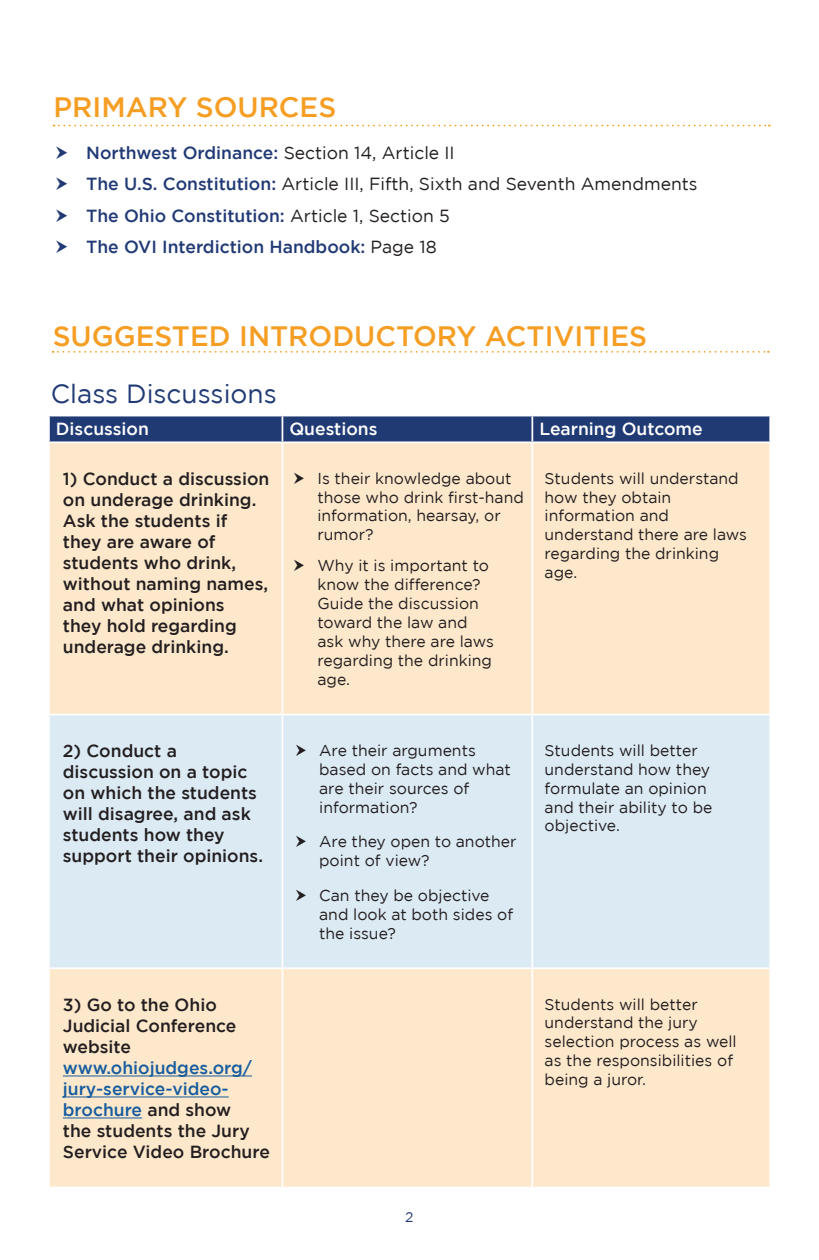
<style>
.page{position:relative;width:819px;height:1260px;background:#fff}
.page>*{position:absolute;margin:0;border:0;box-sizing:border-box;transform-origin:0 0}
.t1{font:500 28px "Gotham";color:#f59e23}
.t2{font:26.25px "Gotham";color:#203a74}
.t3{font:500 17.5px/21px "Gotham";color:#231f20}
.t4{font:500 17.5px "Gotham";color:#213a75}
.t5{font:17.5px "Gotham";color:#231f20}
.t6{font:500 17.5px "Gotham";color:#fff}
.t7{font:15.75px/18.9px "Gotham";color:#231f20}
.t8{font:14px "Gotham";color:#213a75}
.s1{font-weight:400;color:#231f20}
.s2{font-weight:500;color:#213a75}
.s3{color:#175d9e}
</style>
<div class="page">
<svg style="left:53px;top:351px;width:716px;height:2px"></svg>
<div style="left:50px;top:443px;width:719px;height:744px;background:#fde8cc"></div>
<div style="left:50px;top:715px;width:719px;height:252px;background:#dceaf4"></div>
<div style="left:49px;top:416px;width:720px;height:25px;background:#203a74"></div>
<hr style="left:531px;top:416px;width:2px;height:25px;background:#fff">
<hr style="left:282px;top:443px;width:1px;height:271px;background:#fff">
<hr style="left:531px;top:443px;width:2px;height:271px;background:#fff">
<hr style="left:48px;top:714px;width:234px;height:1px;background:#fff">
<hr style="left:282px;top:714px;width:250px;height:1px;background:#fff">
<hr style="left:282px;top:715px;width:1px;height:252px;background:#fff">
<hr style="left:532px;top:714px;width:239px;height:1px;background:#fff">
<hr style="left:531px;top:715px;width:2px;height:252px;background:#fff">
<hr style="left:48px;top:967px;width:234px;height:2px;background:#fff">
<hr style="left:282px;top:967px;width:250px;height:2px;background:#fff">
<hr style="left:282px;top:969px;width:1px;height:218px;background:#fff">
<hr style="left:532px;top:967px;width:239px;height:2px;background:#fff">
<hr style="left:531px;top:969px;width:2px;height:218px;background:#fff">
<hr style="left:63px;top:1076px;width:189px;height:1px;background:#175d9e">
<hr style="left:63px;top:1097px;width:166px;height:1px;background:#175d9e">
<hr style="left:63px;top:1118px;width:79px;height:1px;background:#175d9e">
<svg style="left:54px;top:125px;width:716px;height:1px"></svg>
<svg style="left:294px;top:472px;width:10px;height:12px"></svg>
<svg style="left:294px;top:560px;width:10px;height:11px"></svg>
<svg style="left:296px;top:744px;width:10px;height:12px"></svg>
<svg style="left:296px;top:836px;width:10px;height:11px"></svg>
<svg style="left:296px;top:889px;width:10px;height:12px"></svg>
<p class="t1" style="left:54px;top:91px;width:284px">PRIMARY SOURCES</p>
<p class="t4" style="left:86px;top:143px;width:370px">Northwest Ordinance: <span class="s1">Section 14, Article II</span></p>
<p class="t5" style="left:86px;top:175px;width:613px"><span class="s2">The U.S. Constitution:</span> Article III, Fifth, Sixth and Seventh Amendments</p>
<p class="t4" style="left:86px;top:206px;width:365px">The Ohio Constitution: <span class="s1">Article 1, Section 5</span></p>
<p class="t4" style="left:86px;top:237px;width:352px">The OVI Interdiction Handbook: <span class="s1">Page 18</span></p>
<p class="t1" style="left:53px;top:321px;width:596px">SUGGESTED INTRODUCTORY ACTIVITIES</p>
<p class="t2" style="left:51px;top:379px;width:227px">Class Discussions</p>
<p class="t6" style="left:56px;top:419px;width:94px">Discussion</p>
<p class="t6" style="left:289px;top:419px;width:90px">Questions</p>
<p class="t6" style="left:539px;top:419px;width:165px">Learning Outcome</p>
<p class="t3" style="left:63px;top:468px;width:208px">1) Conduct a discussion on underage drinking.<br>Ask the students if they are aware of students who drink, without naming names, and what opinions<br>they hold regarding underage drinking.</p>
<p class="t7" style="left:317px;top:468px;width:208px">Is their knowledge about those who drink first-hand information, hearsay, or rumor?</p>
<p class="t7" style="left:545px;top:468px;width:204px">Students will understand how they obtain information and understand there are laws regarding the drinking age.</p>
<p class="t7" style="left:317px;top:556px;width:178px">Why it is important to know the difference?<br>Guide the discussion toward the law and ask why there are laws regarding the drinking age.</p>
<p class="t3" style="left:63px;top:740px;width:202px">2) Conduct a discussion on a topic on which the students will disagree, and ask students how they support their opinions.</p>
<p class="t7" style="left:319px;top:741px;width:193px">Are their arguments based on facts and what are their sources of information?</p>
<p class="t7" style="left:319px;top:832px;width:199px">Are they open to another point of view?</p>
<p class="t7" style="left:319px;top:885px;width:196px">Can they be objective and look at both sides of the issue?</p>
<p class="t7" style="left:545px;top:741px;width:169px">Students will better understand how they formulate an opinion and their ability to be objective.</p>
<p class="t3" style="left:63px;top:994px;width:209px">3) Go to the Ohio<br>Judicial Conference website <span class="s3">www.ohiojudges.org/ jury-service-video&shy;brochure</span> and show<br>the students the Jury<br>Service Video Brochure</p>
<p class="t7" style="left:545px;top:994px;width:194px">Students will better understand the jury selection process as well as the responsibilities of being a juror.</p>
<p class="t8" style="left:405px;top:1210px;width:10px">2</p>
</div>
